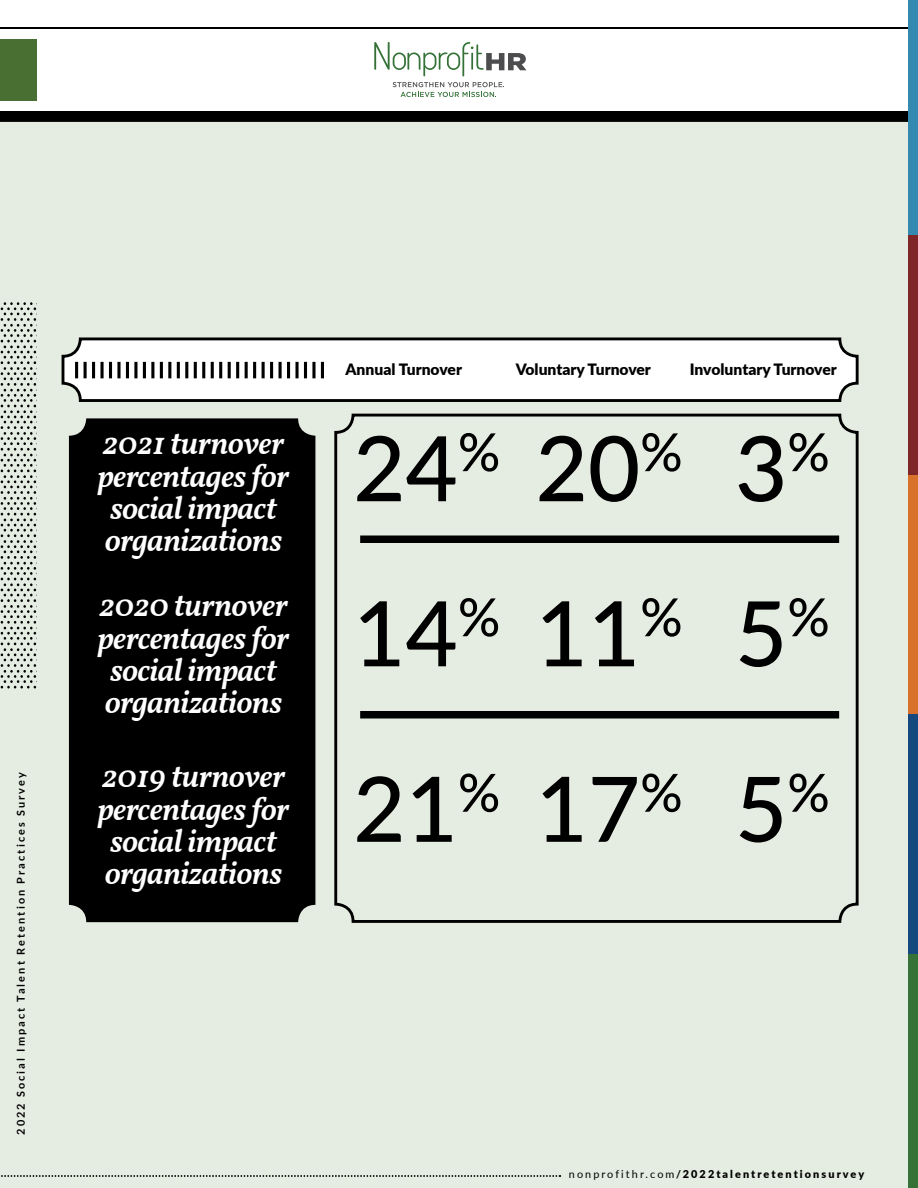
<style>
.page{position:relative;width:918px;height:1188px;background:#fff}
.page>*{position:absolute;margin:0;border:0;box-sizing:border-box;transform-origin:0 0}
.t1{font:500 90.3px/165px "Lato";color:#000}
.t2{font:italic 600 32.25px/32.2px "Vollkorn";letter-spacing:-.02em;color:#fff;text-align:center}
.t3{font:900 15.6px "Lato";color:#000}
.t4{font:700 10.8px "Lato";letter-spacing:.19em;color:#000}
.t5{font:900 10.8px "Lato";letter-spacing:.19em;color:#000}
.s1{font-weight:400}
.s2{font-weight:700}
</style>
<div class="page">
<hr style="left:0;top:27px;width:908px;height:2px;background:#000">
<div style="left:0;top:111px;width:908px;height:11px;background:#000"></div>
<div style="left:0;top:122px;width:918px;height:1066px;background:#e5ece1"></div>
<div style="left:69px;top:418px;width:246px;height:504px;background:#000;border-radius:17px"></div>
<div style="left:63px;top:339px;width:794px;height:62px;background:#fff;border-radius:17px"></div>
<div style="left:62px;top:337px;width:797px;height:65px;border:3px solid #000;border-radius:17px"></div>
<div style="left:334px;top:414px;width:525px;height:509px;border:3px solid #000;border-radius:17px"></div>
<hr style="left:321px;top:362px;width:3px;height:16px;background:#000">
<svg style="left:312px;top:362px;width:4px;height:16px"></svg>
<hr style="left:304px;top:362px;width:3px;height:16px;background:#000">
<svg style="left:295px;top:362px;width:4px;height:16px"></svg>
<hr style="left:287px;top:362px;width:3px;height:16px;background:#000">
<hr style="left:279px;top:362px;width:3px;height:16px;background:#000">
<hr style="left:270px;top:362px;width:3px;height:16px;background:#000">
<hr style="left:262px;top:362px;width:3px;height:16px;background:#000">
<hr style="left:253px;top:362px;width:3px;height:16px;background:#000">
<hr style="left:245px;top:362px;width:3px;height:16px;background:#000">
<hr style="left:236px;top:362px;width:3px;height:16px;background:#000">
<hr style="left:228px;top:362px;width:3px;height:16px;background:#000">
<hr style="left:219px;top:362px;width:3px;height:16px;background:#000">
<hr style="left:211px;top:362px;width:3px;height:16px;background:#000">
<hr style="left:202px;top:362px;width:3px;height:16px;background:#000">
<hr style="left:194px;top:362px;width:3px;height:16px;background:#000">
<hr style="left:185px;top:362px;width:3px;height:16px;background:#000">
<hr style="left:177px;top:362px;width:3px;height:16px;background:#000">
<hr style="left:168px;top:362px;width:3px;height:16px;background:#000">
<hr style="left:160px;top:362px;width:3px;height:16px;background:#000">
<hr style="left:151px;top:362px;width:3px;height:16px;background:#000">
<hr style="left:143px;top:362px;width:3px;height:16px;background:#000">
<hr style="left:134px;top:362px;width:3px;height:16px;background:#000">
<hr style="left:126px;top:362px;width:3px;height:16px;background:#000">
<svg style="left:117px;top:362px;width:4px;height:16px"></svg>
<hr style="left:109px;top:362px;width:3px;height:16px;background:#000">
<svg style="left:100px;top:362px;width:4px;height:16px"></svg>
<hr style="left:92px;top:362px;width:3px;height:16px;background:#000">
<hr style="left:84px;top:362px;width:3px;height:16px;background:#000">
<hr style="left:75px;top:362px;width:3px;height:16px;background:#000">
<div style="left:360px;top:536px;width:479px;height:7px;background:#000"></div>
<div style="left:360px;top:711px;width:479px;height:7px;background:#000"></div>
<div style="left:0;top:39px;width:36px;height:62px;background:#4a6f33"></div>
<svg style="left:393px;top:82px;width:111px;height:15px"></svg>
<svg style="left:374px;top:42px;width:153px;height:34px"></svg>
<div style="left:908px;top:954px;width:10px;height:234px;background:#347238"></div>
<div style="left:908px;top:475px;width:10px;height:239px;background:#d8722b"></div>
<div style="left:908px;top:0;width:10px;height:236px;background:#3389af"></div>
<div style="left:908px;top:714px;width:10px;height:240px;background:#14487f"></div>
<div style="left:908px;top:235px;width:10px;height:240px;background:#7f2629"></div>
<svg style="left:1px;top:1175px;width:559px;height:2px"></svg>
<svg style="left:1px;top:302px;width:35px;height:386px"></svg>
<p class="t4" style="left:15px;top:1135px;width:364px;rotate:-90deg">2022 Social Impact Talent Retention Practices Survey</p>
<p class="t2" style="left:97px;top:428px;width:194px">2021 turnover percentages for social impact organizations</p>
<p class="t2" style="left:97px;top:590px;width:194px">2020 turnover percentages for social impact organizations</p>
<p class="t2" style="left:97px;top:761px;width:194px">2019 turnover percentages for social impact organizations</p>
<p class="t3" style="left:346px;top:358px;width:118px">Annual Turnover</p>
<p class="t3" style="left:516px;top:358px;width:137px">Voluntary Turnover</p>
<p class="t3" style="left:690px;top:358px;width:148px">Involuntary Turnover</p>
<h1 class="t1" style="left:353px;top:382px;width:331px">24<sup>%</sup> 20<sup>%<br></sup>14<sup>%</sup> 11<sup>%</sup></h1>
<h1 class="t1" style="left:353px;top:723px;width:331px">21<sup>%</sup> 17<sup>%</sup></h1>
<h1 class="t1" style="left:735px;top:382px;width:96px">3<sup>%<br></sup>5<sup>%</sup></h1>
<h1 class="t1" style="left:735px;top:723px;width:96px">5<sup>%</sup></h1>
<p class="t5" style="left:569px;top:1166px;width:297px"><span class="s1">nonprofithr.com</span><span class="s2">/</span>2022talentretentionsurvey</p>
</div>
